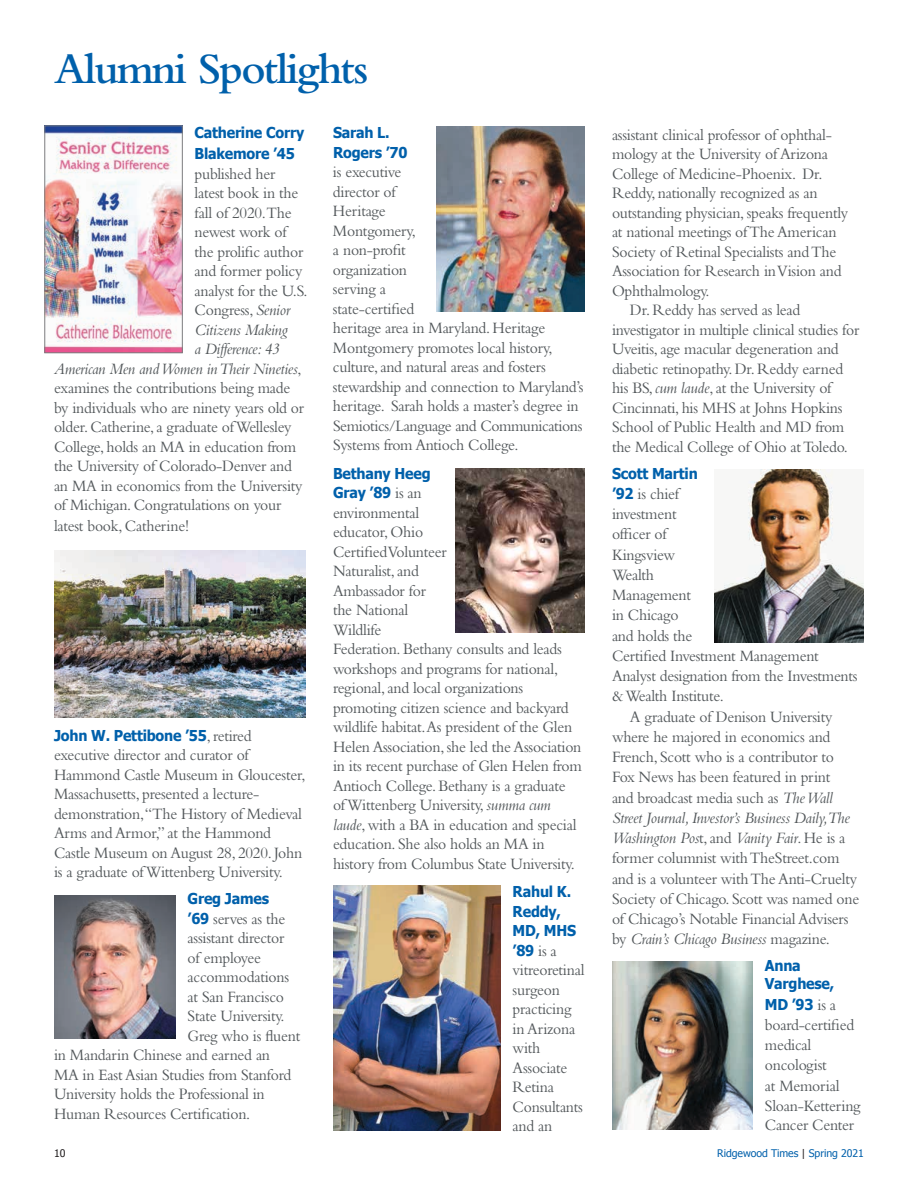
<style>
.page{position:relative;width:918px;height:1188px;background:#fff}
.page>*{position:absolute;margin:0;border:0;box-sizing:border-box;transform-origin:0 0}
.t1{font:600 45px "Bembo";letter-spacing:-.04em;color:#0060ab}
.t2{font:16.5px/19.5px "Bembo";letter-spacing:-.015em;color:#52575a;scale:.95 1}
.t3{font:italic 16.5px "Bembo";letter-spacing:-.015em;color:#52575a;scale:.95 1}
.t4{font:700 15px/19.5px "Tahoma";letter-spacing:-.015em;color:#0060ab;scale:.95 1}
.t5{font:10.5px "Tahoma";letter-spacing:-.005em;color:#0060ab}
.t6{font:10.5px "Tahoma";color:#231f20}
.s1{font-style:italic}
.s2{font-style:normal}
.s3{font-family:"Bembo";font-weight:400;font-size:16.5px;color:#52575a}
.s4{font-family:"Tahoma";font-weight:700;font-size:15px;color:#0060ab}
.s5{color:#231f20}
</style>
<div class="page">
<img style="left:47px;top:128px;width:134px;height:223px">
<div style="left:45px;top:126px;width:138px;height:227px;border:1px solid #7c7d7f"></div>
<img style="left:54px;top:550px;width:252px;height:167px">
<img style="left:436px;top:127px;width:149px;height:185px">
<img style="left:333px;top:886px;width:168px;height:244px">
<img style="left:715px;top:469px;width:149px;height:174px">
<img style="left:612px;top:962px;width:141px;height:168px">
<img style="left:55px;top:896px;width:121px;height:143px">
<img style="left:456px;top:468px;width:128px;height:164px">
<h1 class="t1" style="left:54px;top:44px;width:316px">Alumni Spotlights</h1>
<p class="t4" style="left:195px;top:122px;width:117px;line-height:20.2px">Catherine Corry<br>Blakemore ’45</p>
<p class="t2" style="left:195px;top:164px;width:87px">published her</p>
<p class="t2" style="left:195px;top:183px;width:111px">latest book in the</p>
<p class="t2" style="left:195px;top:203px;width:104px">fall of 2020.The</p>
<p class="t2" style="left:195px;top:222px;width:98px">newest work of</p>
<p class="t2" style="left:195px;top:242px;width:116px">the prolific author</p>
<p class="t2" style="left:195px;top:261px;width:115px">and former policy</p>
<p class="t2" style="left:195px;top:281px;width:120px">analyst for the U.S.</p>
<p class="t2" style="left:195px;top:300px;width:102px">Congress, <span class="s1">Senior</span></p>
<p class="t3" style="left:195px;top:320px;width:99px">Citizens Making</p>
<p class="t3" style="left:195px;top:340px;width:91px">a Difference: 43</p>
<p class="t3" style="left:54px;top:359px;width:262px">American Men and Women in Their Nineties<span class="s2">,</span></p>
<p class="t2" style="left:54px;top:378px;width:250px">examines the contributions being made</p>
<p class="t2" style="left:54px;top:398px;width:265px">by individuals who are ninety years old or</p>
<p class="t2" style="left:54px;top:417px;width:251px">older. Catherine, a graduate of Wellesley</p>
<p class="t2" style="left:54px;top:437px;width:257px">College, holds an MA in education from</p>
<p class="t2" style="left:54px;top:456px;width:252px">the University of Colorado-Denver and</p>
<p class="t2" style="left:54px;top:476px;width:263px">an MA in economics from the University</p>
<p class="t2" style="left:54px;top:495px;width:241px">of Michigan. Congratulations on your</p>
<p class="t2" style="left:54px;top:515px;width:144px">latest book, Catherine!</p>
<p class="t4" style="left:333px;top:122px;width:80px">Sarah L.<br>Rogers ’70</p>
<p class="t2" style="left:333px;top:162px;width:265px">is executive<br>director of<br>Heritage<br>Montgomery,<br>a non-profit<br>organization<br>serving a<br>state-certified<br>heritage area in Maryland. Heritage<br>Montgomery promotes local history, culture, and natural areas and fosters stewardship and connection to Maryland’s heritage. Sarah holds a master’s degree in<br>Semiotics/Language and Communications<br>Systems from Antioch College.</p>
<p class="t4" style="left:333px;top:463px;width:104px">Bethany Heeg<br>Gray ’89 <span class="s3">is an</span></p>
<p class="t2" style="left:333px;top:503px;width:263px">environmental<br>educator, Ohio<br>Certified Volunteer<br>Naturalist, and<br>Ambassador for<br>the National<br>Wildlife<br>Federation. Bethany consults and leads workshops and programs for national, regional, and local organizations promoting citizen science and backyard wildlife habitat. As president of the Glen<br>Helen Association, she led the Association in its recent purchase of Glen Helen from<br>Antioch College. Bethany is a graduate of Wittenberg University, <span class="s1">summa cum laude</span>, with a BA in education and special education. She also holds an MA in history from Columbus State University.</p>
<p class="t4" style="left:513px;top:881px;width:68px">Rahul K.<br>Reddy,<br>MD, MHS ’89 <span class="s3">is a</span></p>
<p class="t2" style="left:513px;top:960px;width:77px">vitreoretinal surgeon practicing in Arizona with<br>Associate<br>Retina<br>Consultants and an</p>
<p class="t4" style="left:54px;top:725px;width:210px">John W. Pettibone ’55<span class="s3">, retired</span></p>
<p class="t2" style="left:54px;top:745px;width:266px">executive director and curator of Hammond Castle Museum in Gloucester, Massachusetts, presented a lecture&shy;demonstration,“The History of Medieval Arms and Armor,” at the Hammond Castle Museum on August 28, 2020. John is a graduate of Wittenberg University.</p>
<p class="t4" style="left:188px;top:888px;width:87px">Greg James</p>
<p class="t2" style="left:188px;top:908px;width:104px"><span class="s4">’69</span> serves as the</p>
<p class="t2" style="left:188px;top:928px;width:103px">assistant director</p>
<p class="t2" style="left:188px;top:947px;width:79px">of employee</p>
<p class="t2" style="left:188px;top:967px;width:108px">accommodations</p>
<p class="t2" style="left:188px;top:986px;width:103px">at San Francisco</p>
<p class="t2" style="left:188px;top:1006px;width:104px">State University.</p>
<p class="t2" style="left:188px;top:1025px;width:120px">Greg who is fluent</p>
<p class="t2" style="left:54px;top:1045px;width:229px">in Mandarin Chinese and earned an</p>
<p class="t2" style="left:54px;top:1064px;width:251px">MA in East Asian Studies from Stanford</p>
<p class="t2" style="left:54px;top:1084px;width:223px">University holds the Professional in</p>
<p class="t2" style="left:54px;top:1104px;width:208px">Human Resources Certification.</p>
<p class="t2" style="left:612px;top:124px;width:233px">assistant clinical professor of ophthal-</p>
<p class="t2" style="left:612px;top:144px;width:229px">mology at the University of Arizona</p>
<p class="t2" style="left:612px;top:163px;width:223px">College of Medicine-Phoenix. Dr.</p>
<p class="t2" style="left:612px;top:183px;width:218px">Reddy, nationally recognized as an</p>
<p class="t2" style="left:612px;top:202px;width:250px">outstanding physician, speaks frequently</p>
<p class="t2" style="left:612px;top:222px;width:238px">at national meetings of The American</p>
<p class="t2" style="left:612px;top:241px;width:238px">Society of Retinal Specialists and The</p>
<p class="t2" style="left:612px;top:261px;width:243px">Association for Research in Vision and</p>
<p class="t2" style="left:612px;top:280px;width:104px">Ophthalmology.</p>
<p class="t2" style="left:630px;top:300px;width:181px">Dr. Reddy has served as lead</p>
<p class="t2" style="left:612px;top:319px;width:262px">investigator in multiple clinical studies for</p>
<p class="t2" style="left:612px;top:339px;width:240px">Uveitis, age macular degeneration and</p>
<p class="t2" style="left:612px;top:358px;width:245px">diabetic retinopathy. Dr. Reddy earned</p>
<p class="t2" style="left:612px;top:378px;width:233px">his BS, <span class="s1">cum laude</span>, at the University of</p>
<p class="t2" style="left:612px;top:397px;width:244px">Cincinnati, his MHS at Johns Hopkins</p>
<p class="t2" style="left:612px;top:417px;width:246px">School of Public Health and MD from</p>
<p class="t2" style="left:612px;top:436px;width:250px">the Medical College of Ohio at Toledo.</p>
<p class="t4" style="left:612px;top:462px;width:92px">Scott Martin</p>
<p class="t2" style="left:612px;top:484px;width:72px"><span class="s4">’92</span> is chief</p>
<p class="t2" style="left:612px;top:504px;width:69px">investment</p>
<p class="t2" style="left:612px;top:524px;width:59px">officer of</p>
<p class="t2" style="left:612px;top:544px;width:68px">Kingsview</p>
<p class="t2" style="left:612px;top:565px;width:46px">Wealth</p>
<p class="t2" style="left:612px;top:585px;width:85px">Management</p>
<p class="t2" style="left:612px;top:605px;width:72px">in Chicago</p>
<p class="t2" style="left:612px;top:625px;width:86px">and holds the</p>
<p class="t2" style="left:612px;top:646px;width:219px">Certified Investment Management</p>
<p class="t2" style="left:612px;top:666px;width:260px">Analyst designation from the Investments</p>
<p class="t2" style="left:612px;top:686px;width:119px">&amp; Wealth Institute.</p>
<p class="t2" style="left:630px;top:706px;width:215px">A graduate of Denison University</p>
<p class="t2" style="left:612px;top:727px;width:231px">where he majored in economics and</p>
<p class="t2" style="left:612px;top:747px;width:235px">French, Scott who is a contributor to</p>
<p class="t2" style="left:612px;top:767px;width:231px">Fox News has been featured in print</p>
<p class="t2" style="left:612px;top:787px;width:234px">and broadcast media such as <span class="s1">The Wall</span></p>
<p class="t3" style="left:612px;top:808px;width:252px">Street Journal, Investor’s Business Daily,The</p>
<p class="t3" style="left:612px;top:828px;width:247px">Washington Pos<span class="s2">t, and</span> Vanity Fair<span class="s2">. He is a</span></p>
<p class="t2" style="left:612px;top:848px;width:241px">former columnist with TheStreet.com</p>
<p class="t2" style="left:612px;top:868px;width:260px">and is a volunteer with The Anti-Cruelty</p>
<p class="t2" style="left:612px;top:889px;width:262px">Society of Chicago. Scott was named one</p>
<p class="t2" style="left:612px;top:909px;width:250px">of Chicago’s Notable Financial Advisers</p>
<p class="t3" style="left:612px;top:929px;width:231px"><span class="s2">by</span> Crain’s Chicago Business <span class="s2">magazine.</span></p>
<p class="t4" style="left:765px;top:956px;width:75px;line-height:18px">Anna<br>Varghese,</p>
<p class="t4" style="left:765px;top:993px;width:77px">MD ’93 <span class="s3">is a</span></p>
<p class="t2" style="left:765px;top:1014px;width:102px;line-height:20.1px">board-certified medical oncologist<br>at Memorial<br>Sloan-Kettering<br>Cancer Center</p>
<p class="t6" style="left:54px;top:1146px;width:13px">10</p>
<p class="t5" style="left:717px;top:1146px;width:148px">Ridgewood Times <span class="s5">|</span> Spring 2021</p>
</div>
